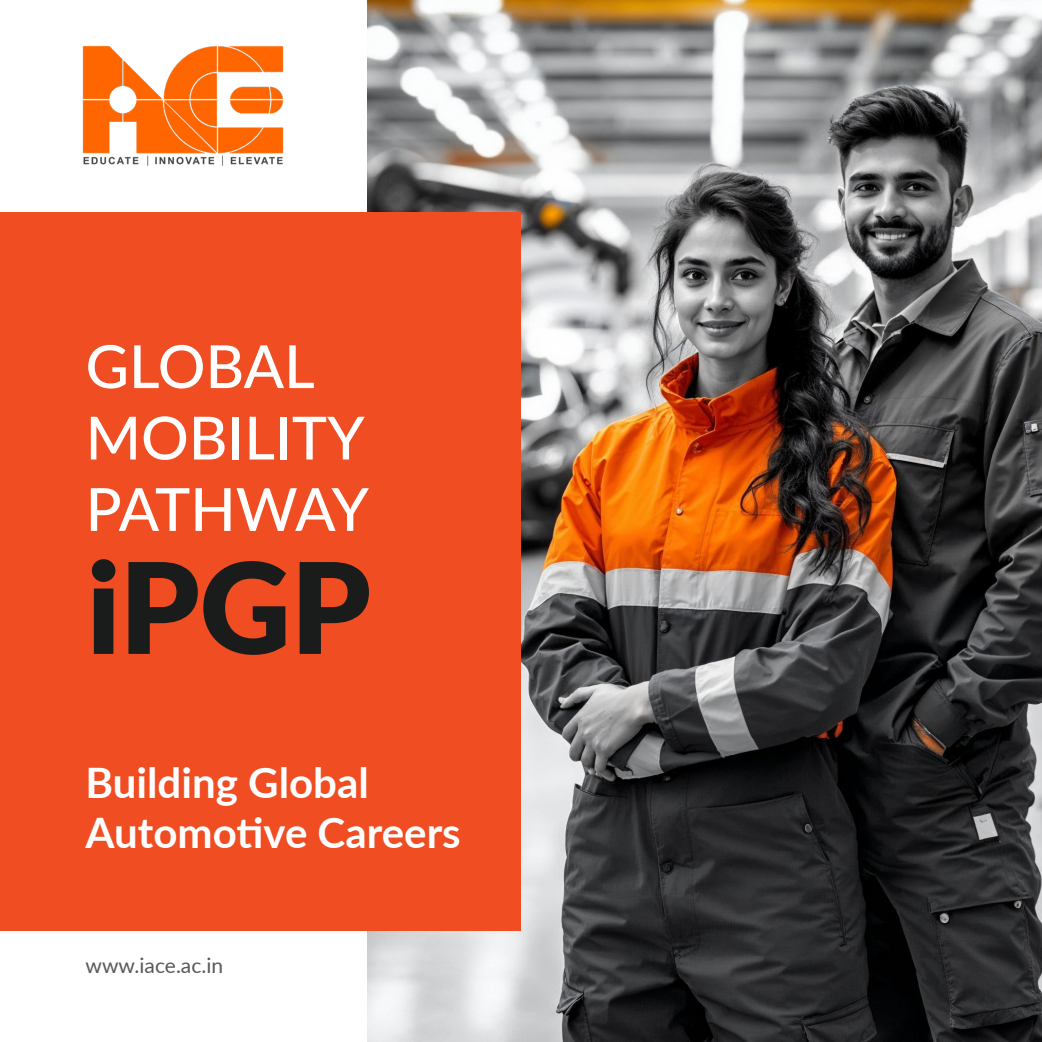
<style>
.page{position:relative;width:1042px;height:1042px;background:#fff}
.page>*{position:absolute;margin:0;border:0;box-sizing:border-box;transform-origin:0 0}
.Year{font:900 126px "Lato";color:#1a1b1b}
.t1{font:500 59.5px/71.4px "Lato";color:#fff}
.Subtitle{font:700 42px/50.4px "Lato";color:#fff}
.Web{font:21px "Lato";color:#57585a}
</style>
<div class="page">
<img style="left:367px;top:0;width:675px;height:1042px">
<div style="left:0;top:212px;width:521px;height:718px;background:#f04d22"></div>
<img style="left:82px;top:46px;width:202px;height:120px">
<p class="t1" style="left:86px;top:328px;width:285px">GLOBAL<br>MOBILITY<br>PATHWAY</p>
<p class="Year" style="left:87px;top:513px;width:286px">iPGP</p>
<p class="Subtitle" style="left:86px;top:755px;width:377px">Building Global<br>Automotive Careers</p>
<p class="Web" style="left:86px;top:950px;width:139px">www.iace.ac.in</p>
</div>
